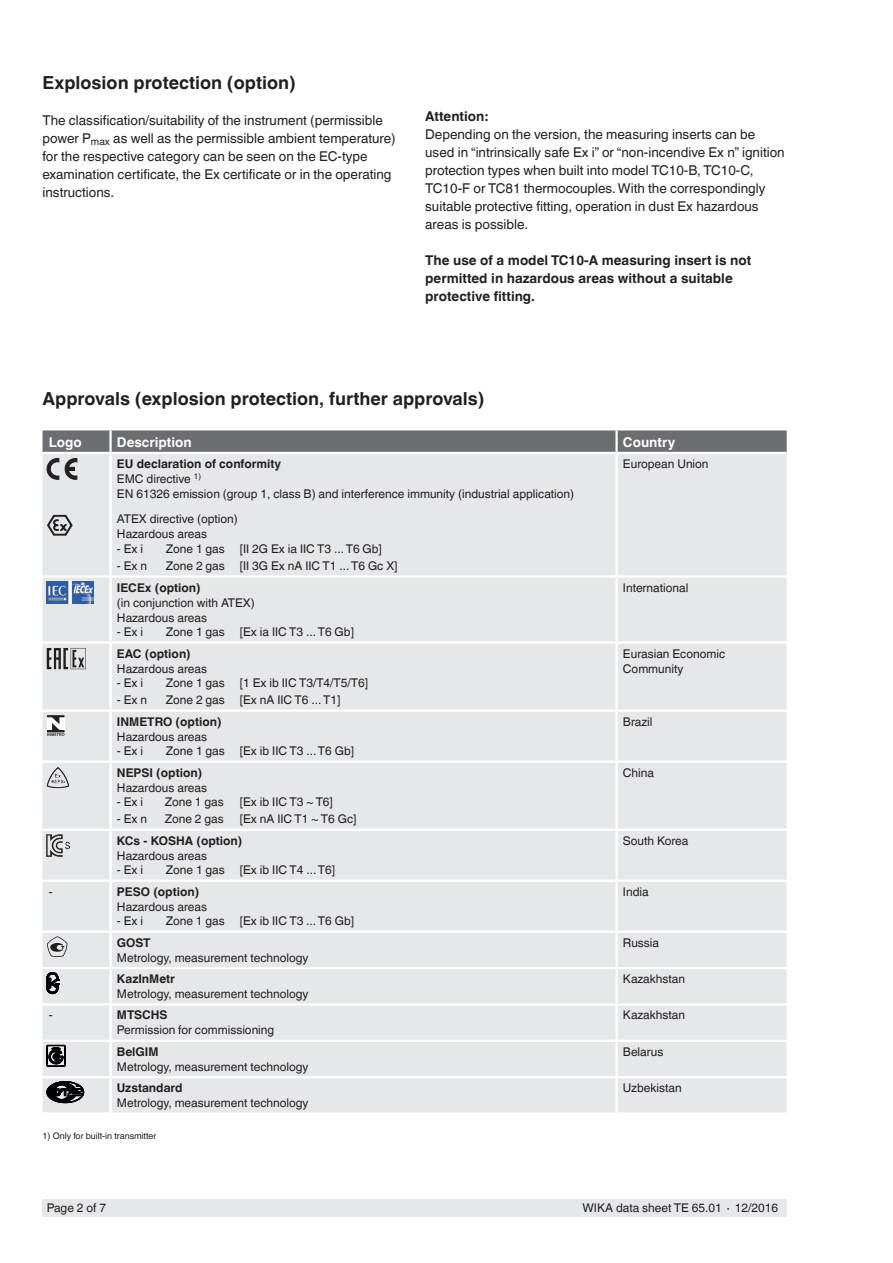
<style>
.page{position:relative;width:893px;height:1263px;background:#fff}
.page>*{position:absolute;margin:0;border:0;box-sizing:border-box;transform-origin:0 0}
.t1{font:700 18px "Helvetica World";color:#231f20}
.t2{font:13.5px/18px "Helvetica World";color:#231f20}
.t3{font:700 13.5px/18px "Helvetica World";color:#231f20}
.t4{font:700 13.5px "Helvetica World";color:#fff}
.t5{font:12px/15px "Helvetica World";color:#231f20}
.t6{font:700 12px "Helvetica World";color:#231f20}
.t7{font:9px "Helvetica World";color:#231f20}
.s1{font-weight:700}
</style>
<div class="page">
<div style="left:43px;top:1199px;width:744px;height:17px;background:#e6e7e9"></div>
<div style="left:43px;top:479px;width:744px;height:633px;background:#e6e7e9"></div>
<hr style="left:111px;top:641px;width:506px;height:3px;background:#fff">
<hr style="left:111px;top:829px;width:506px;height:2px;background:#fff">
<hr style="left:111px;top:967px;width:506px;height:2px;background:#fff">
<hr style="left:43px;top:879px;width:68px;height:3px;background:#fff">
<hr style="left:111px;top:879px;width:506px;height:3px;background:#fff">
<hr style="left:109px;top:882px;width:3px;height:48px;background:#fff">
<hr style="left:617px;top:879px;width:170px;height:3px;background:#fff">
<hr style="left:615px;top:882px;width:3px;height:48px;background:#fff">
<hr style="left:109px;top:969px;width:3px;height:34px;background:#fff">
<hr style="left:615px;top:969px;width:3px;height:34px;background:#fff">
<hr style="left:109px;top:1042px;width:3px;height:34px;background:#fff">
<hr style="left:615px;top:1042px;width:3px;height:34px;background:#fff">
<hr style="left:111px;top:930px;width:506px;height:3px;background:#fff">
<hr style="left:617px;top:930px;width:170px;height:3px;background:#fff">
<hr style="left:111px;top:1076px;width:506px;height:2px;background:#fff">
<hr style="left:617px;top:1076px;width:170px;height:2px;background:#fff">
<hr style="left:43px;top:930px;width:68px;height:3px;background:#fff">
<hr style="left:43px;top:1076px;width:68px;height:2px;background:#fff">
<hr style="left:43px;top:1040px;width:68px;height:2px;background:#fff">
<hr style="left:111px;top:1040px;width:506px;height:2px;background:#fff">
<hr style="left:617px;top:1040px;width:170px;height:2px;background:#fff">
<hr style="left:43px;top:575px;width:68px;height:3px;background:#fff">
<hr style="left:43px;top:1003px;width:68px;height:2px;background:#fff">
<hr style="left:111px;top:1003px;width:506px;height:2px;background:#fff">
<hr style="left:109px;top:1005px;width:3px;height:35px;background:#fff">
<hr style="left:617px;top:1003px;width:170px;height:2px;background:#fff">
<hr style="left:615px;top:1005px;width:3px;height:35px;background:#fff">
<hr style="left:109px;top:1078px;width:3px;height:34px;background:#fff">
<hr style="left:615px;top:1078px;width:3px;height:34px;background:#fff">
<hr style="left:111px;top:575px;width:506px;height:3px;background:#fff">
<hr style="left:617px;top:575px;width:170px;height:3px;background:#fff">
<hr style="left:111px;top:709px;width:506px;height:3px;background:#fff">
<hr style="left:43px;top:709px;width:68px;height:3px;background:#fff">
<hr style="left:109px;top:712px;width:3px;height:48px;background:#fff">
<hr style="left:617px;top:709px;width:170px;height:3px;background:#fff">
<hr style="left:615px;top:712px;width:3px;height:48px;background:#fff">
<hr style="left:111px;top:760px;width:506px;height:3px;background:#fff">
<hr style="left:43px;top:641px;width:68px;height:3px;background:#fff">
<hr style="left:43px;top:829px;width:68px;height:2px;background:#fff">
<hr style="left:109px;top:831px;width:3px;height:48px;background:#fff">
<hr style="left:43px;top:967px;width:68px;height:2px;background:#fff">
<hr style="left:617px;top:641px;width:170px;height:3px;background:#fff">
<hr style="left:617px;top:829px;width:170px;height:2px;background:#fff">
<hr style="left:615px;top:831px;width:3px;height:48px;background:#fff">
<hr style="left:617px;top:967px;width:170px;height:2px;background:#fff">
<hr style="left:617px;top:760px;width:170px;height:3px;background:#fff">
<hr style="left:615px;top:763px;width:3px;height:66px;background:#fff">
<hr style="left:43px;top:760px;width:68px;height:3px;background:#fff">
<hr style="left:109px;top:763px;width:3px;height:66px;background:#fff">
<hr style="left:615px;top:454px;width:3px;height:121px;background:#fff">
<hr style="left:615px;top:578px;width:3px;height:63px;background:#fff">
<hr style="left:109px;top:454px;width:3px;height:121px;background:#fff">
<hr style="left:109px;top:578px;width:3px;height:63px;background:#fff">
<hr style="left:615px;top:644px;width:3px;height:65px;background:#fff">
<hr style="left:615px;top:933px;width:3px;height:34px;background:#fff">
<hr style="left:109px;top:644px;width:3px;height:65px;background:#fff">
<hr style="left:109px;top:933px;width:3px;height:34px;background:#fff">
<svg style="left:43px;top:430px;width:744px;height:49px;background:#b1b2b4"></svg>
<svg style="left:47px;top:515px;width:26px;height:21px"></svg>
<img style="left:47px;top:582px;width:47px;height:21px">
<svg style="left:47px;top:648px;width:39px;height:21px"></svg>
<svg style="left:47px;top:715px;width:17px;height:21px"></svg>
<svg style="left:49px;top:767px;width:9px;height:12px"></svg>
<img style="left:47px;top:834px;width:23px;height:22px">
<svg style="left:47px;top:936px;width:20px;height:21px"></svg>
<svg style="left:47px;top:972px;width:12px;height:22px"></svg>
<svg style="left:47px;top:1045px;width:18px;height:22px"></svg>
<svg style="left:47px;top:1081px;width:37px;height:22px"></svg>
<h1 class="t1" style="left:43px;top:73px;width:255px">Explosion protection (option)</h1>
<p class="t2" style="left:43px;top:112px;width:355px">The classification/suitability of the instrument (permissible power P<sub>max</sub> as well as the permissible ambient temperature) for the respective category can be seen on the EC-type examination certificate, the Ex certificate or in the operating instructions.</p>
<p class="t3" style="left:425px;top:108px;width:64px">Attention:</p>
<p class="t2" style="left:425px;top:126px;width:361px">Depending on the version, the measuring inserts can be used in “intrinsically safe Ex i” or “non-incendive Ex n” ignition protection types when built into model TC10-B, TC10-C, TC10-F or TC81 thermocouples. With the correspondingly suitable protective fitting, operation in dust Ex hazardous areas is possible.</p>
<p class="t3" style="left:425px;top:252px;width:327px">The use of a model TC10-A measuring insert is not permitted in hazardous areas without a suitable protective fitting.</p>
<h1 class="t1" style="left:43px;top:388px;width:444px">Approvals (explosion protection, further approvals)</h1>
<p class="t4" style="left:49px;top:434px;width:34px">Logo</p>
<p class="t4" style="left:117px;top:434px;width:76px">Description</p>
<p class="t4" style="left:623px;top:434px;width:54px">Country</p>
<p class="t5" style="left:117px;top:456px;width:459px"><span class="s1">EU declaration of conformity<br></span>EMC directive <sup>1)<br></sup>EN 61326 emission (group 1, class B) and interference immunity (industrial application)</p>
<p class="t5" style="left:117px;top:512px;width:122px">ATEX directive (option)<br>Hazardous areas</p>
<p class="t5" style="left:117px;top:541px;width:28px">- Ex i</p>
<p class="t5" style="left:166px;top:541px;width:218px">Zone 1 gas [II 2G Ex ia IIC T3 ... T6 Gb]</p>
<p class="t5" style="left:117px;top:558px;width:32px">- Ex n</p>
<p class="t5" style="left:166px;top:558px;width:233px">Zone 2 gas [II 3G Ex nA IIC T1 ... T6 Gc X]</p>
<p class="t5" style="left:623px;top:456px;width:87px">European Union</p>
<p class="t6" style="left:117px;top:580px;width:85px">IECEx (option)</p>
<p class="t5" style="left:117px;top:595px;width:139px">(in conjunction with ATEX)<br>Hazardous areas</p>
<p class="t5" style="left:117px;top:624px;width:28px">- Ex i</p>
<p class="t5" style="left:166px;top:624px;width:190px">Zone 1 gas [Ex ia IIC T3 ... T6 Gb]</p>
<p class="t5" style="left:623px;top:580px;width:67px">International</p>
<p class="t6" style="left:117px;top:646px;width:75px">EAC (option)</p>
<p class="t5" style="left:117px;top:661px;width:92px">Hazardous areas</p>
<p class="t5" style="left:117px;top:675px;width:28px">- Ex i</p>
<p class="t5" style="left:166px;top:675px;width:204px">Zone 1 gas [1 Ex ib IIC T3/T4/T5/T6]</p>
<p class="t5" style="left:117px;top:693px;width:32px">- Ex n</p>
<p class="t5" style="left:166px;top:693px;width:176px">Zone 2 gas [Ex nA IIC T6 ... T1]</p>
<p class="t5" style="left:623px;top:646px;width:104px">Eurasian Economic<br>Community</p>
<p class="t6" style="left:117px;top:714px;width:106px">INMETRO (option)</p>
<p class="t5" style="left:117px;top:729px;width:92px">Hazardous areas</p>
<p class="t5" style="left:117px;top:744px;width:28px">- Ex i</p>
<p class="t5" style="left:166px;top:744px;width:190px">Zone 1 gas [Ex ib IIC T3 ... T6 Gb]</p>
<p class="t5" style="left:623px;top:714px;width:31px">Brazil</p>
<p class="t6" style="left:117px;top:765px;width:87px">NEPSI (option)</p>
<p class="t5" style="left:117px;top:780px;width:92px">Hazardous areas</p>
<p class="t5" style="left:117px;top:795px;width:28px">- Ex i</p>
<p class="t5" style="left:165px;top:795px;width:61px">Zone 1 gas</p>
<p class="t5" style="left:240px;top:795px;width:95px">[Ex ib IIC T3 ~ T6]</p>
<p class="t5" style="left:117px;top:812px;width:32px">- Ex n</p>
<p class="t5" style="left:165px;top:812px;width:61px">Zone 2 gas</p>
<p class="t5" style="left:240px;top:812px;width:118px">[Ex nA IIC T1 ~ T6 Gc]</p>
<p class="t5" style="left:623px;top:765px;width:33px">China</p>
<p class="t6" style="left:117px;top:833px;width:127px">KCs - KOSHA (option)</p>
<p class="t5" style="left:117px;top:848px;width:92px">Hazardous areas</p>
<p class="t5" style="left:117px;top:863px;width:28px">- Ex i</p>
<p class="t5" style="left:166px;top:863px;width:171px">Zone 1 gas [Ex ib IIC T4 ... T6]</p>
<p class="t5" style="left:623px;top:833px;width:67px">South Korea</p>
<p class="t5" style="left:49px;top:884px;width:5px">-</p>
<p class="t6" style="left:117px;top:884px;width:84px">PESO (option)</p>
<p class="t5" style="left:117px;top:899px;width:92px">Hazardous areas</p>
<p class="t5" style="left:117px;top:914px;width:28px">- Ex i</p>
<p class="t5" style="left:166px;top:914px;width:190px">Zone 1 gas [Ex ib IIC T3 ... T6 Gb]</p>
<p class="t5" style="left:623px;top:884px;width:27px">India</p>
<p class="t6" style="left:117px;top:935px;width:35px">GOST</p>
<p class="t5" style="left:117px;top:950px;width:193px">Metrology, measurement technology</p>
<p class="t5" style="left:623px;top:935px;width:38px">Russia</p>
<p class="t6" style="left:117px;top:972px;width:60px">KazInMetr</p>
<p class="t5" style="left:117px;top:986px;width:193px">Metrology, measurement technology</p>
<p class="t5" style="left:623px;top:971px;width:64px">Kazakhstan</p>
<p class="t5" style="left:49px;top:1008px;width:5px">-</p>
<p class="t6" style="left:117px;top:1008px;width:52px">MTSCHS</p>
<p class="t5" style="left:117px;top:1023px;width:159px">Permission for commissioning</p>
<p class="t5" style="left:623px;top:1008px;width:64px">Kazakhstan</p>
<p class="t6" style="left:117px;top:1045px;width:43px">BelGIM</p>
<p class="t5" style="left:117px;top:1059px;width:193px">Metrology, measurement technology</p>
<p class="t5" style="left:623px;top:1044px;width:42px">Belarus</p>
<p class="t6" style="left:117px;top:1081px;width:67px">Uzstandard</p>
<p class="t5" style="left:117px;top:1095px;width:193px">Metrology, measurement technology</p>
<p class="t5" style="left:623px;top:1080px;width:60px">Uzbekistan</p>
<p class="t7" style="left:43px;top:1130px;width:115px">1) Only for built-in transmitter</p>
<p class="t5" style="left:47px;top:1200px;width:61px">Page 2 of 7</p>
<p class="t5" style="left:582px;top:1200px;width:197px">WIKA data sheet TE 65.01 ∙ 12/2016</p>
</div>
